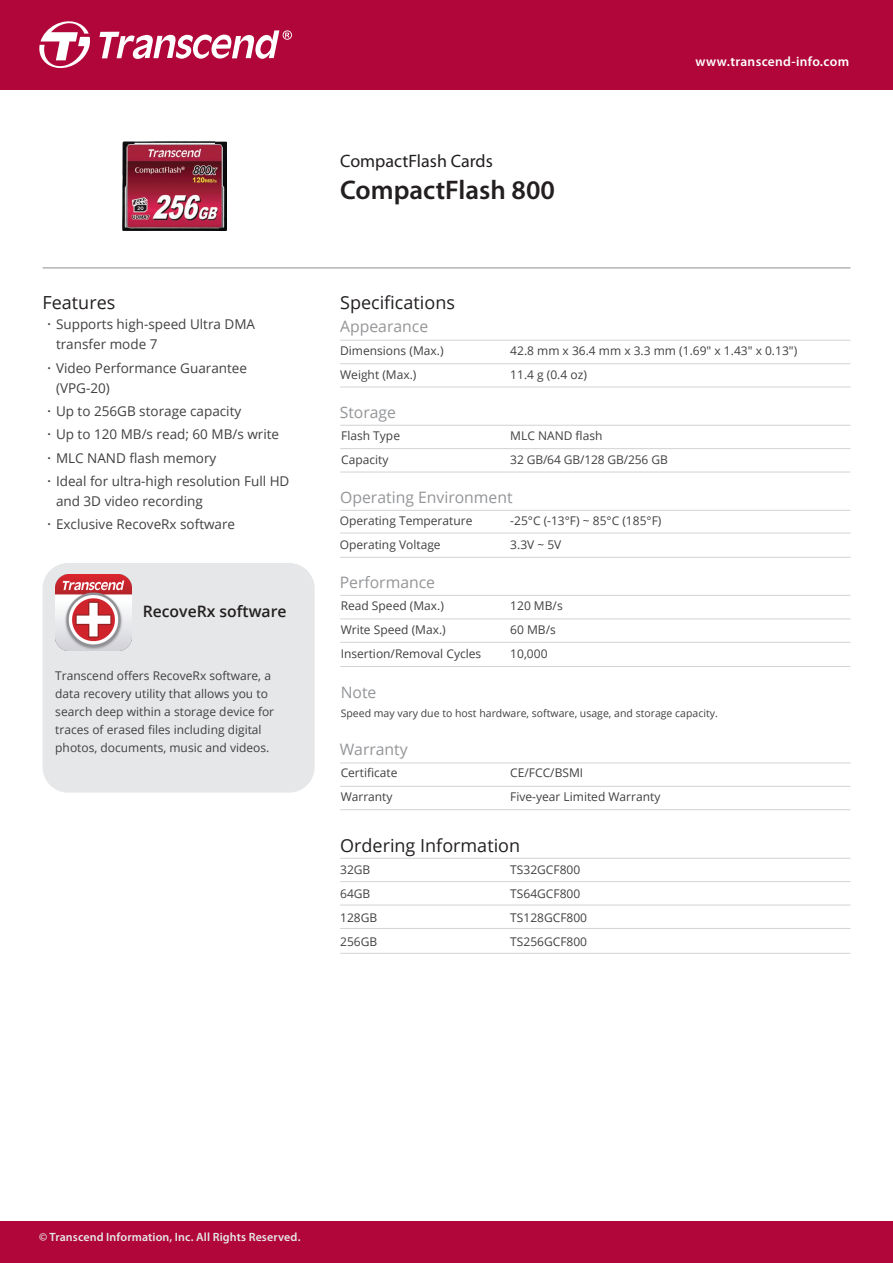
<style>
.page{position:relative;width:893px;height:1263px;background:#fff}
.page>*{position:absolute;margin:0;border:0;box-sizing:border-box;transform-origin:0 0}
.t1{font:600 27px "Myriad Pro";color:#231f20}
.t2{font:18px "Open Sans";color:#231f20}
.t3{font:18px "Myriad Pro";color:#231f20}
.t4{font:15.75px "Open Sans";color:#939598}
.t5{font:600 15.75px "Open Sans";color:#231f20}
.t6{font:13.5px/23.2px "Open Sans";color:#414042}
.t7{font:600 13.5px "Myriad Pro";letter-spacing:.025em;color:#fff}
.t8{font:12px/24px "Open Sans";color:#414042}
.t9{font:600 12px "Myriad Pro";letter-spacing:.01em;color:#e6e7e8}
.t10{font:10.5px "Open Sans";color:#414042}
.s1{font-family:"Ping Fang TC";font-weight:500}
</style>
<div class="page">
<div style="left:43px;top:563px;width:272px;height:230px;background:#e6e7e8;border-radius:26px"></div>
<hr style="left:43px;top:267px;width:807px;height:1px;background:#939598">
<hr style="left:340px;top:340px;width:510px;height:1px;background:#d1d3d4">
<hr style="left:340px;top:387px;width:510px;height:1px;background:#d1d3d4">
<hr style="left:340px;top:425px;width:510px;height:1px;background:#d1d3d4">
<hr style="left:340px;top:472px;width:510px;height:1px;background:#d1d3d4">
<hr style="left:340px;top:448px;width:510px;height:1px;background:#d1d3d4">
<hr style="left:340px;top:510px;width:510px;height:1px;background:#d1d3d4">
<hr style="left:340px;top:557px;width:510px;height:1px;background:#d1d3d4">
<hr style="left:340px;top:533px;width:510px;height:1px;background:#d1d3d4">
<hr style="left:340px;top:595px;width:510px;height:1px;background:#d1d3d4">
<hr style="left:340px;top:642px;width:510px;height:1px;background:#d1d3d4">
<hr style="left:340px;top:666px;width:510px;height:1px;background:#d1d3d4">
<hr style="left:340px;top:618px;width:510px;height:1px;background:#d1d3d4">
<hr style="left:340px;top:762px;width:510px;height:1px;background:#d1d3d4">
<hr style="left:340px;top:809px;width:510px;height:1px;background:#d1d3d4">
<hr style="left:340px;top:786px;width:510px;height:1px;background:#d1d3d4">
<img style="left:55px;top:574px;width:77px;height:77px">
<hr style="left:340px;top:858px;width:510px;height:1px;background:#d1d3d4">
<hr style="left:340px;top:905px;width:510px;height:1px;background:#d1d3d4">
<hr style="left:340px;top:881px;width:510px;height:1px;background:#d1d3d4">
<hr style="left:340px;top:928px;width:510px;height:1px;background:#d1d3d4">
<hr style="left:340px;top:953px;width:510px;height:1px;background:#d1d3d4">
<img style="left:123px;top:142px;width:103px;height:88px">
<hr style="left:340px;top:363px;width:510px;height:1px;background:#d1d3d4">
<div style="left:0;top:1222px;width:893px;height:41px;background:#b1063a"></div>
<div style="left:1px;top:0;width:892px;height:89px;background:#b1063a"></div>
<svg style="left:39px;top:21px;width:51px;height:48px"></svg>
<svg style="left:99px;top:30px;width:193px;height:29px"></svg>
<h2 class="t3" style="left:340px;top:149px;width:154px">CompactFlash Cards</h2>
<h1 class="t1" style="left:340px;top:173px;width:216px">CompactFlash 800</h1>
<h2 class="t2" style="left:43px;top:290px;width:74px">Features</h2>
<h2 class="t2" style="left:340px;top:290px;width:116px">Specifications</h2>
<p class="t7" style="left:696px;top:53px;width:155px">www.transcend-info.com</p>
<p class="t6" style="left:56px;top:314px;width:201px;line-height:20.2px;text-indent:-14px"><span class="s1">・</span>Supports high-speed Ultra DMA transfer mode 7</p>
<p class="t6" style="left:56px;top:357px;width:193px;line-height:20.2px;text-indent:-14px"><span class="s1">・</span>Video Performance Guarantee (VPG-20)</p>
<p class="t6" style="left:43px;top:399px;width:248px"><span class="s1">・</span>Up to 256GB storage capacity<br><span class="s1">・</span>Up to 120 MB/s read; 60 MB/s write<span class="s1">・</span>MLC NAND flash memory<br><span class="s1">・</span>Ideal for ultra-high resolution Full HD</p>
<p class="t6" style="left:43px;top:489px;width:194px;text-indent:14px">and 3D video recording<span class="s1">・</span>Exclusive RecoveRx software</p>
<h3 class="t5" style="left:143px;top:601px;width:145px">RecoveRx software</h3>
<p class="t8" style="left:55px;top:666px;width:220px;line-height:18px">Transcend offers RecoveRx software, a data recovery utility that allows you to search deep within a storage device for traces of erased files including digital photos, documents, music and videos.</p>
<h3 class="t4" style="left:340px;top:316px;width:90px">Appearance</h3>
<p class="t8" style="left:340px;top:338px;width:105px">Dimensions (Max.)<br>Weight (Max.)</p>
<p class="t8" style="left:510px;top:338px;width:288px">42.8 mm x 36.4 mm x 3.3 mm (1.69" x 1.43" x 0.13")<br>11.4 g (0.4 oz)</p>
<h3 class="t4" style="left:340px;top:401px;width:58px">Storage</h3>
<p class="t8" style="left:341px;top:423px;width:60px">Flash Type<br>Capacity</p>
<p class="t8" style="left:510px;top:423px;width:159px">MLC NAND flash<br>32 GB/64 GB/128 GB/256 GB</p>
<h3 class="t4" style="left:340px;top:486px;width:174px">Operating Environment</h3>
<p class="t8" style="left:340px;top:508px;width:134px">Operating Temperature<br>Operating Voltage</p>
<p class="t8" style="left:510px;top:508px;width:153px">-25°C (-13°F) ~ 85°C (185°F)<br>3.3V ~ 5V</p>
<h3 class="t4" style="left:340px;top:571px;width:97px">Performance</h3>
<p class="t8" style="left:341px;top:593px;width:142px">Read Speed (Max.)<br>Write Speed (Max.)<br>Insertion/Removal Cycles</p>
<h3 class="t4" style="left:341px;top:682px;width:37px">Note</h3>
<p class="t8" style="left:510px;top:593px;width:54px">120 MB/s<br>60 MB/s<br>10,000</p>
<p class="t10" style="left:341px;top:705px;width:379px">Speed may vary due to host hardware, software, usage, and storage capacity.</p>
<h3 class="t4" style="left:340px;top:739px;width:70px">Warranty</h3>
<p class="t8" style="left:341px;top:761px;width:58px">Certificate<br>Warranty</p>
<p class="t8" style="left:510px;top:761px;width:152px">CE/FCC/BSMI<br>Five-year Limited Warranty</p>
<h2 class="t2" style="left:340px;top:833px;width:181px">Ordering Information</h2>
<p class="t8" style="left:340px;top:857px;width:39px">32GB<br>64GB<br>128GB<br>256GB</p>
<p class="t8" style="left:510px;top:857px;width:78px">TS32GCF800<br>TS64GCF800<br>TS128GCF800<br>TS256GCF800</p>
<p class="t9" style="left:39px;top:1230px;width:263px">© Transcend Information, Inc. All Rights Reserved.</p>
</div>
